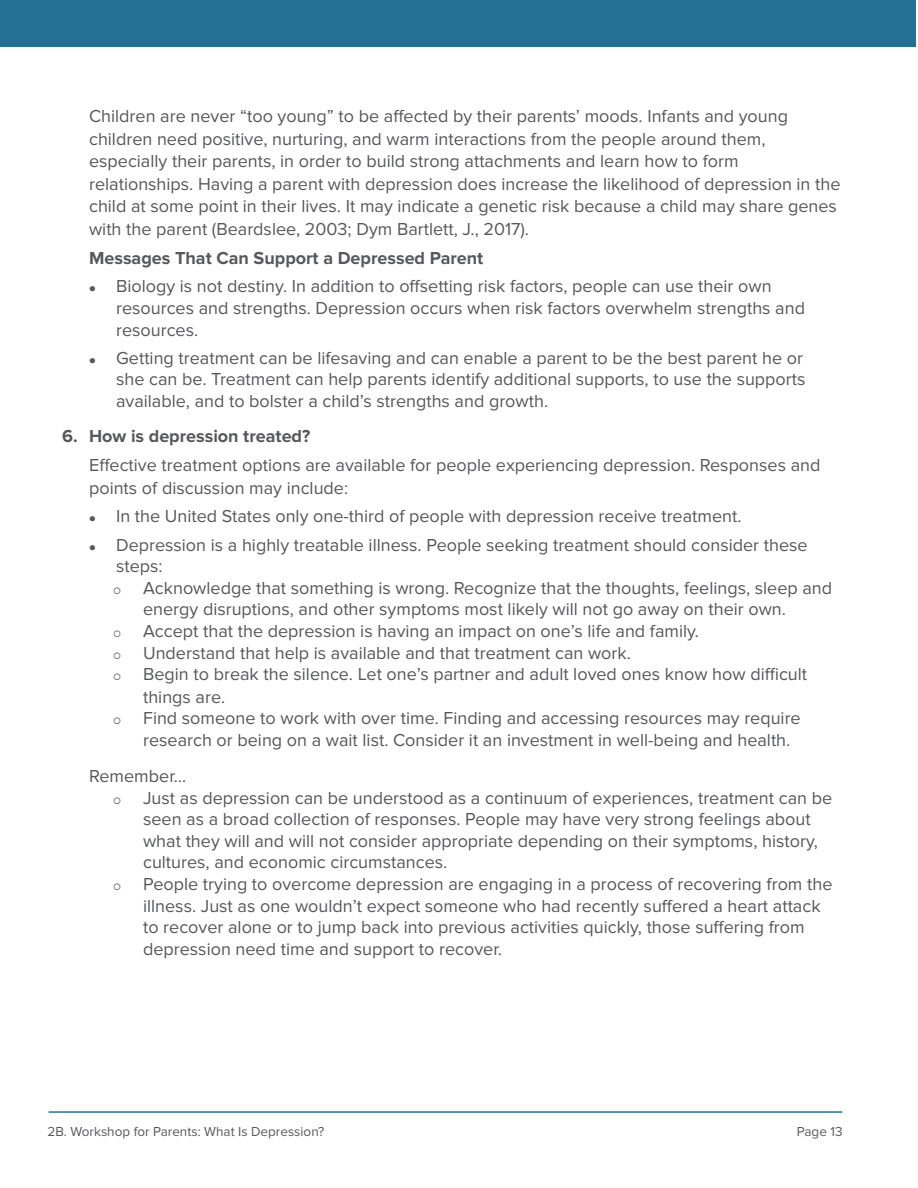
<style>
.page{position:relative;width:918px;height:1188px;background:#fff}
.page>*{position:absolute;margin:0;border:0;box-sizing:border-box;transform-origin:0 0}
.t1{font:18px/21.6px "Proxima Nova";color:#57585a}
.t2{font:700 18px "Proxima Nova";color:#57585a}
.t3{font:13.5px "Proxima Nova";color:#57585a}
</style>
<div class="page">
<div style="left:0;top:1px;width:916px;height:46px;background:#247095"></div>
<hr style="left:49px;top:1111px;width:793px;height:2px;background:#247095">
<p class="t1" style="left:89px;top:105px;width:753px;line-height:22.5px">Children are never “too young” to be affected by their parents’ moods. Infants and young children need positive, nurturing, and warm interactions from the people around them, especially their parents, in order to build strong attachments and learn how to form relationships. Having a parent with depression does increase the likelihood of depression in the child at some point in their lives. It may indicate a genetic risk because a child may share genes with the parent (Beardslee, 2003; Dym Bartlett, J., 2017).</p>
<h4 class="t2" style="left:89px;top:248px;width:396px">Messages That Can Support a Depressed Parent</h4>
<p class="t1" style="left:116px;top:276px;width:690px">Biology is not destiny. In addition to offsetting risk factors, people can use their own resources and strengths. Depression occurs when risk factors overwhelm strengths and resources.</p>
<p class="t1" style="left:116px;top:347px;width:691px">Getting treatment can be lifesaving and can enable a parent to be the best parent he or she can be. Treatment can help parents identify additional supports, to use the supports available, and to bolster a child’s strengths and growth.</p>
<h3 class="t2" style="left:62px;top:426px;width:250px">6. How is depression treated?</h3>
<p class="t1" style="left:89px;top:454px;width:733px;line-height:22.5px">Effective treatment options are available for people experiencing depression. Responses and points of discussion may include:</p>
<p class="t1" style="left:116px;top:506px;width:627px">In the United States only one-third of people with depression receive treatment.</p>
<p class="t1" style="left:116px;top:534px;width:693px">Depression is a highly treatable illness. People seeking treatment should consider these steps:</p>
<p class="t1" style="left:143px;top:577px;width:691px">Acknowledge that something is wrong. Recognize that the thoughts, feelings, sleep and energy disruptions, and other symptoms most likely will not go away on their own.</p>
<p class="t1" style="left:143px;top:621px;width:557px">Accept that the depression is having an impact on one’s life and family.</p>
<p class="t1" style="left:143px;top:642px;width:489px">Understand that help is available and that treatment can work.</p>
<p class="t1" style="left:143px;top:663px;width:666px;line-height:22.5px">Begin to break the silence. Let one’s partner and adult loved ones know how difficult things are.</p>
<p class="t1" style="left:143px;top:708px;width:659px">Find someone to work with over time. Finding and accessing resources may require research or being on a wait list. Consider it an investment in well-being and health.</p>
<p class="t1" style="left:89px;top:765px;width:99px">Remember…</p>
<p class="t1" style="left:143px;top:787px;width:691px">Just as depression can be understood as a continuum of experiences, treatment can be seen as a broad collection of responses. People may have very strong feelings about what they will and will not consider appropriate depending on their symptoms, history, cultures, and economic circumstances.</p>
<p class="t1" style="left:143px;top:873px;width:691px">People trying to overcome depression are engaging in a process of recovering from the illness. Just as one wouldn’t expect someone who had recently suffered a heart attack to recover alone or to jump back into previous activities quickly, those suffering from depression need time and support to recover.</p>
<p class="t3" style="left:48px;top:1124px;width:279px">2B. Workshop for Parents: What Is Depression?</p>
<p class="t3" style="left:797px;top:1124px;width:47px">Page 13</p>
</div>
